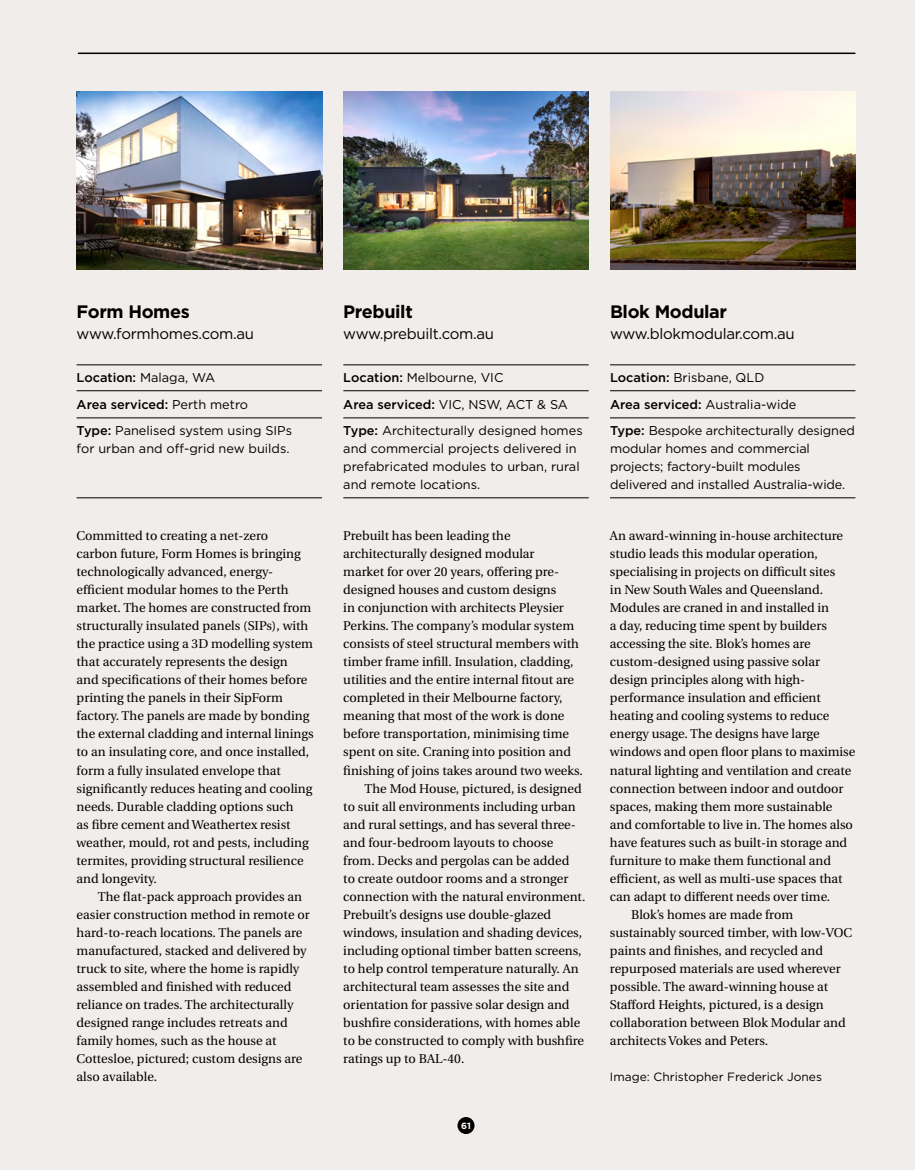
<style>
.page{position:relative;width:915px;height:1170px;background:#fff}
.page>*{position:absolute;margin:0;border:0;box-sizing:border-box;transform-origin:0 0}
.t1{font:700 18px "Gotham";letter-spacing:-.02em;color:#000}
.t2{font:15px "Gotham";letter-spacing:-.02em;color:#000}
.t3{font:12.75px/18px "Heuristica";color:#000}
.t4{font:12.75px/26.5px "Gotham";color:#000}
.t5{font:12px "Gotham";color:#000}
.t6{font:700 9px "Gotham";color:#fff}
.s1{font-weight:500}
</style>
<div class="page">
<div style="left:0;top:0;width:914px;height:1169px;background:#f0edea"></div>
<div style="left:457px;top:1116px;width:17px;height:17px;background:#000;border-radius:50%"></div>
<hr style="left:78px;top:53px;width:777px;height:1px;background:#000">
<hr style="left:77px;top:364px;width:245px;height:1px;background:#000">
<hr style="left:77px;top:390px;width:245px;height:1px;background:#000">
<hr style="left:77px;top:417px;width:245px;height:1px;background:#000">
<hr style="left:77px;top:497px;width:245px;height:1px;background:#000">
<img style="left:77px;top:92px;width:245px;height:177px">
<hr style="left:609px;top:364px;width:246px;height:1px;background:#000">
<hr style="left:609px;top:390px;width:246px;height:1px;background:#000">
<hr style="left:609px;top:417px;width:246px;height:1px;background:#000">
<hr style="left:609px;top:497px;width:246px;height:1px;background:#000">
<img style="left:610px;top:92px;width:245px;height:177px">
<hr style="left:343px;top:364px;width:245px;height:1px;background:#000">
<hr style="left:343px;top:390px;width:245px;height:1px;background:#000">
<hr style="left:343px;top:417px;width:245px;height:1px;background:#000">
<hr style="left:343px;top:497px;width:245px;height:1px;background:#000">
<img style="left:343px;top:92px;width:245px;height:177px">
<h1 class="t1" style="left:77px;top:301px;width:115px">Form Homes</h1>
<p class="t2" style="left:77px;top:324px;width:179px">www.formhomes.com.au</p>
<p class="t4" style="left:77px;top:364px;width:217px"><span class="s1">Location:</span> Malaga, WA<br><span class="s1">Area serviced:</span> Perth metro<br><span class="s1">Type:</span> Panelised system using SIPs</p>
<p class="t4" style="left:77px;top:435px;width:214px">for urban and off-grid new builds.</p>
<p class="t3" style="left:77px;top:527px;width:238px">Committed to creating a net-zero<br>carbon future, Form Homes is bringing technologically advanced, energy&shy;efficient modular homes to the Perth market. The homes are constructed from structurally insulated panels (SIPs), with the practice using a 3D modelling system that accurately represents the design<br>and specifications of their homes before printing the panels in their SipForm factory. The panels are made by bonding the external cladding and internal linings to an insulating core, and once installed, form a fully insulated envelope that significantly reduces heating and cooling needs. Durable cladding options such<br>as fibre cement and Weathertex resist weather, mould, rot and pests, including termites, providing structural resilience and longevity.</p>
<p class="t3" style="left:77px;top:887px;width:234px;text-indent:21px">The flat-pack approach provides an easier construction method in remote or hard-to-reach locations. The panels are manufactured, stacked and delivered by truck to site, where the home is rapidly assembled and finished with reduced reliance on trades. The architecturally designed range includes retreats and family homes, such as the house at Cottesloe, pictured; custom designs are also available.</p>
<h1 class="t1" style="left:343px;top:301px;width:71px">Prebuilt</h1>
<p class="t2" style="left:343px;top:324px;width:152px">www.prebuilt.com.au</p>
<p class="t4" style="left:343px;top:364px;width:241px"><span class="s1">Location:</span> Melbourne, VIC<br><span class="s1">Area serviced:</span> VIC, NSW, ACT &amp; SA<br><span class="s1">Type:</span> Architecturally designed homes</p>
<p class="t4" style="left:343px;top:439px;width:238px;line-height:18px">and commercial projects delivered in prefabricated modules to urban, rural and remote locations.</p>
<p class="t3" style="left:343px;top:527px;width:169px">Prebuilt has been leading the</p>
<p class="t3" style="left:343px;top:545px;width:193px">architecturally designed modular</p>
<p class="t3" style="left:343px;top:563px;width:217px">market for over 20 years, offering pre-</p>
<p class="t3" style="left:343px;top:581px;width:214px">designed houses and custom designs</p>
<p class="t3" style="left:343px;top:599px;width:222px">in conjunction with architects Pleysier</p>
<p class="t3" style="left:343px;top:617px;width:232px">Perkins. The company’s modular system</p>
<p class="t3" style="left:343px;top:635px;width:237px">consists of steel structural members with</p>
<p class="t3" style="left:343px;top:653px;width:231px">timber frame infill. Insulation, cladding,</p>
<p class="t3" style="left:343px;top:671px;width:232px">utilities and the entire internal fitout are</p>
<p class="t3" style="left:343px;top:689px;width:221px">completed in their Melbourne factory,</p>
<p class="t3" style="left:343px;top:707px;width:222px">meaning that most of the work is done</p>
<p class="t3" style="left:343px;top:725px;width:227px">before transportation, minimising time</p>
<p class="t3" style="left:343px;top:743px;width:229px">spent on site. Craning into position and</p>
<p class="t3" style="left:343px;top:761px;width:241px">finishing of joins takes around two weeks.</p>
<p class="t3" style="left:364px;top:779px;width:218px">The Mod House, pictured, is designed</p>
<p class="t3" style="left:343px;top:797px;width:234px">to suit all environments including urban</p>
<p class="t3" style="left:343px;top:815px;width:234px">and rural settings, and has several three-</p>
<p class="t3" style="left:343px;top:833px;width:211px">and four-bedroom layouts to choose</p>
<p class="t3" style="left:343px;top:851px;width:227px">from. Decks and pergolas can be added</p>
<p class="t3" style="left:343px;top:869px;width:226px">to create outdoor rooms and a stronger</p>
<p class="t3" style="left:343px;top:887px;width:243px">connection with the natural environment.</p>
<p class="t3" style="left:343px;top:905px;width:209px">Prebuilt’s designs use double-glazed</p>
<p class="t3" style="left:343px;top:923px;width:240px">windows, insulation and shading devices,</p>
<p class="t3" style="left:343px;top:941px;width:240px">including optional timber batten screens,</p>
<p class="t3" style="left:343px;top:959px;width:237px">to help control temperature naturally. An</p>
<p class="t3" style="left:343px;top:977px;width:227px">architectural team assesses the site and</p>
<p class="t3" style="left:343px;top:995px;width:228px">orientation for passive solar design and</p>
<p class="t3" style="left:343px;top:1013px;width:238px">bushfire considerations, with homes able</p>
<p class="t3" style="left:343px;top:1031px;width:242px">to be constructed to comply with bushfire</p>
<p class="t3" style="left:343px;top:1049px;width:122px">ratings up to BAL-40.</p>
<p class="t6" style="left:461px;top:1120px;width:11px">61</p>
<h1 class="t1" style="left:609px;top:301px;width:119px">Blok Modular</h1>
<p class="t2" style="left:609px;top:324px;width:186px">www.blokmodular.com.au</p>
<p class="t4" style="left:609px;top:364px;width:246px"><span class="s1">Location:</span> Brisbane, QLD<br><span class="s1">Area serviced:</span> Australia-wide<br><span class="s1">Type:</span> Bespoke architecturally designed</p>
<p class="t4" style="left:609px;top:439px;width:237px;line-height:18px">modular homes and commercial projects; factory-built modules delivered and installed Australia-wide.</p>
<p class="t3" style="left:609px;top:527px;width:234px">An award-winning in-house architecture</p>
<p class="t3" style="left:609px;top:545px;width:209px">studio leads this modular operation,</p>
<p class="t3" style="left:609px;top:563px;width:227px">specialising in projects on difficult sites</p>
<p class="t3" style="left:609px;top:581px;width:214px">in New South Wales and Queensland.</p>
<p class="t3" style="left:609px;top:599px;width:221px">Modules are craned in and installed in</p>
<p class="t3" style="left:609px;top:617px;width:218px">a day, reducing time spent by builders</p>
<p class="t3" style="left:609px;top:635px;width:202px">accessing the site. Blok’s homes are</p>
<p class="t3" style="left:609px;top:653px;width:211px">custom-designed using passive solar</p>
<p class="t3" style="left:609px;top:671px;width:197px">design principles along with high-</p>
<p class="t3" style="left:609px;top:689px;width:212px">performance insulation and efficient</p>
<p class="t3" style="left:609px;top:707px;width:221px">heating and cooling systems to reduce</p>
<p class="t3" style="left:609px;top:725px;width:211px">energy usage. The designs have large</p>
<p class="t3" style="left:609px;top:743px;width:247px">windows and open floor plans to maximise</p>
<p class="t3" style="left:609px;top:761px;width:243px">natural lighting and ventilation and create</p>
<p class="t3" style="left:609px;top:779px;width:235px">connection between indoor and outdoor</p>
<p class="t3" style="left:609px;top:797px;width:224px">spaces, making them more sustainable</p>
<p class="t3" style="left:609px;top:815px;width:244px">and comfortable to live in. The homes also</p>
<p class="t3" style="left:609px;top:833px;width:239px">have features such as built-in storage and</p>
<p class="t3" style="left:609px;top:851px;width:222px">furniture to make them functional and</p>
<p class="t3" style="left:609px;top:869px;width:234px">efficient, as well as multi-use spaces that</p>
<p class="t3" style="left:609px;top:887px;width:222px">can adapt to different needs over time.</p>
<p class="t3" style="left:631px;top:905px;width:163px">Blok’s homes are made from</p>
<p class="t3" style="left:609px;top:923px;width:244px">sustainably sourced timber, with low-VOC</p>
<p class="t3" style="left:609px;top:941px;width:214px">paints and finishes, and recycled and</p>
<p class="t3" style="left:609px;top:959px;width:232px">repurposed materials are used wherever</p>
<p class="t3" style="left:609px;top:977px;width:219px">possible. The award-winning house at</p>
<p class="t3" style="left:609px;top:995px;width:215px">Stafford Heights, pictured, is a design</p>
<p class="t3" style="left:609px;top:1013px;width:237px">collaboration between Blok Modular and</p>
<p class="t3" style="left:609px;top:1031px;width:160px">architects Vokes and Peters.</p>
<p class="t5" style="left:609px;top:1068px;width:213px">Image: Christopher Frederick Jones</p>
</div>
